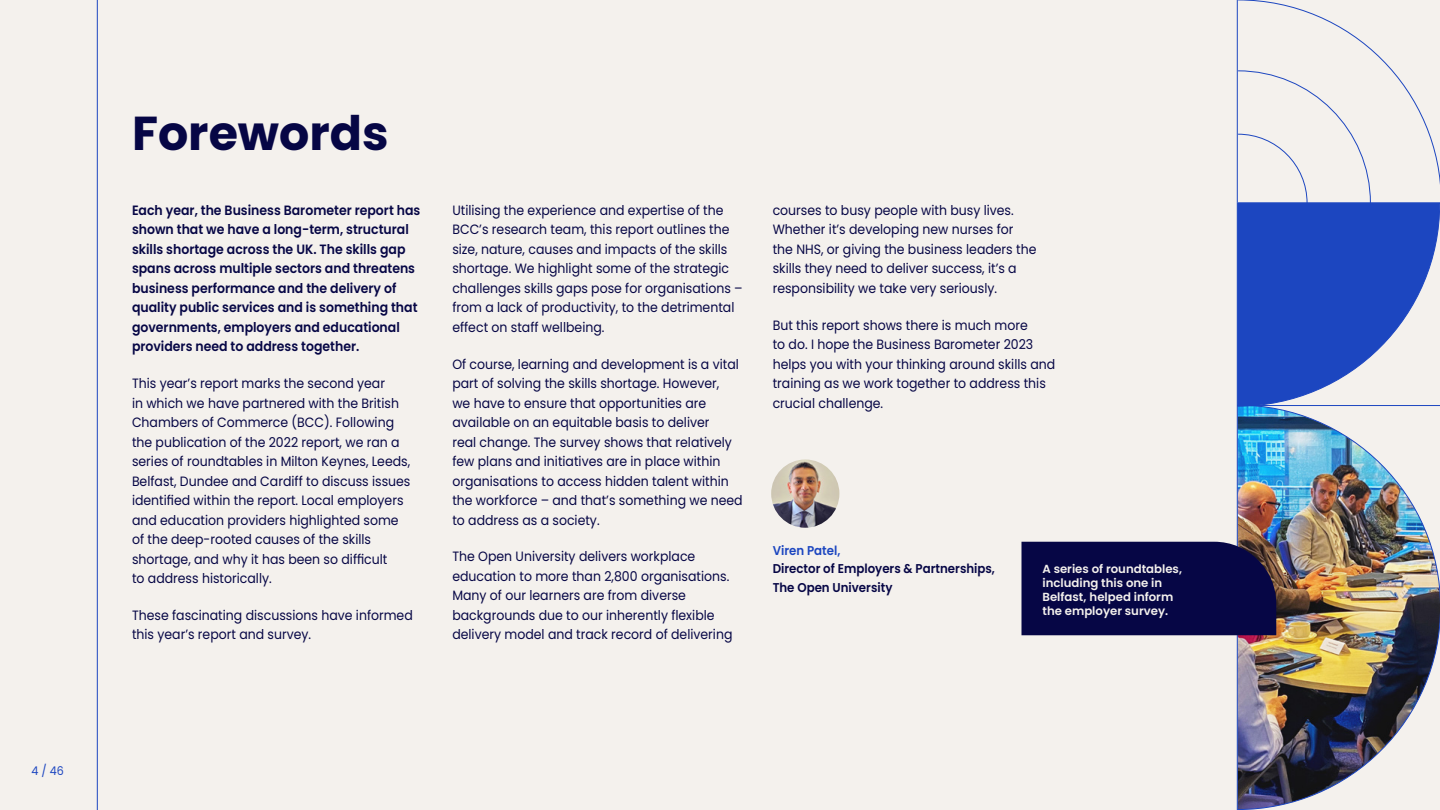
<style>
.page{position:relative;width:1440px;height:810px;background:#fff}
.page>*{position:absolute;margin:0;border:0;box-sizing:border-box;transform-origin:0 0}
.t1{font:700 47.55px "Poppins";color:#060645}
.t2{font:13.5px/19.5px "Poppins";color:#060645;scale:.93 1}
.t3{font:600 13.5px/19.5px "Poppins";color:#060645;scale:.93 1}
.t4{font:600 12.75px/18px "Poppins";color:#060645;scale:.93 1}
.t5{font:12px "Poppins";color:#1c46c0;scale:.93 1}
.t6{font:600 11.7px/14.1px "Poppins";color:#f4f1ed}
.s1{color:#1c46c0}
</style>
<div class="page">
<div style="left:0;top:0;width:1237px;height:810px;background:#f4f1ed"></div>
<hr style="left:97px;top:0;width:1px;height:810px;background:#1c46c0">
<img style="left:1238px;top:407px;width:202px;height:403px">
<hr style="left:1237px;top:0;width:1px;height:810px;background:#1c46c0">
<svg style="left:1237px;top:0;width:203px;height:407px;background:#9babda"></svg>
<div style="left:1022px;top:542px;width:254px;height:93px;background:#060645"></div>
<img style="left:771px;top:459px;width:68px;height:69px;border-radius:34px">
<p class="t5" style="left:32px;top:764px;width:36px">4 / 46</p>
<p class="t1" style="left:132px;top:105px;width:258px">Forewords</p>
<p class="t3" style="left:132px;top:200px;width:312px">Each year, the Business Barometer report has shown that we have a long-term, structural skills shortage across the UK. The skills gap spans across multiple sectors and threatens business performance and the delivery of quality public services and is something that governments, employers and educational providers need to address together.</p>
<p class="t2" style="left:132px;top:374px;width:301px">This year’s report marks the second year<br>in which we have partnered with the British Chambers of Commerce (BCC). Following the publication of the 2022 report, we ran a series of roundtables in Milton Keynes, Leeds, Belfast, Dundee and Cardiff to discuss issues identified within the report. Local employers and education providers highlighted some of the deep-rooted causes of the skills shortage, and why it has been so difficult<br>to address historically.</p>
<p class="t2" style="left:132px;top:606px;width:303px">These fascinating discussions have informed this year’s report and survey.</p>
<p class="t2" style="left:452px;top:200px;width:314px">Utilising the experience and expertise of the BCC’s research team, this report outlines the size, nature, causes and impacts of the skills shortage. We highlight some of the strategic challenges skills gaps pose for organisations – from a lack of productivity, to the detrimental effect on staff wellbeing.</p>
<p class="t2" style="left:452px;top:354px;width:314px">Of course, learning and development is a vital part of solving the skills shortage. However,<br>we have to ensure that opportunities are available on an equitable basis to deliver<br>real change. The survey shows that relatively few plans and initiatives are in place within organisations to access hidden talent within the workforce – and that’s something we need to address as a society.</p>
<p class="t2" style="left:452px;top:547px;width:303px">The Open University delivers workplace education to more than 2,800 organisations.<br>Many of our learners are from diverse backgrounds due to our inherently flexible delivery model and track record of delivering</p>
<p class="t2" style="left:773px;top:200px;width:285px">courses to busy people with busy lives.<br>Whether it’s developing new nurses for the NHS, or giving the business leaders the skills they need to deliver success, it’s a responsibility we take very seriously.</p>
<p class="t2" style="left:773px;top:315px;width:305px">But this report shows there is much more<br>to do. I hope the Business Barometer 2023 helps you with your thinking around skills and training as we work together to address this crucial challenge.</p>
<p class="t4" style="left:773px;top:541px;width:241px"><span class="s1">Viren Patel,<br></span>Director of Employers &amp; Partnerships,</p>
<p class="t4" style="left:773px;top:579px;width:130px">The Open University</p>
<p class="t6" style="left:1042px;top:562px;width:141px">A series of roundtables, including this one in<br>Belfast, helped inform the employer survey.</p>
</div>
